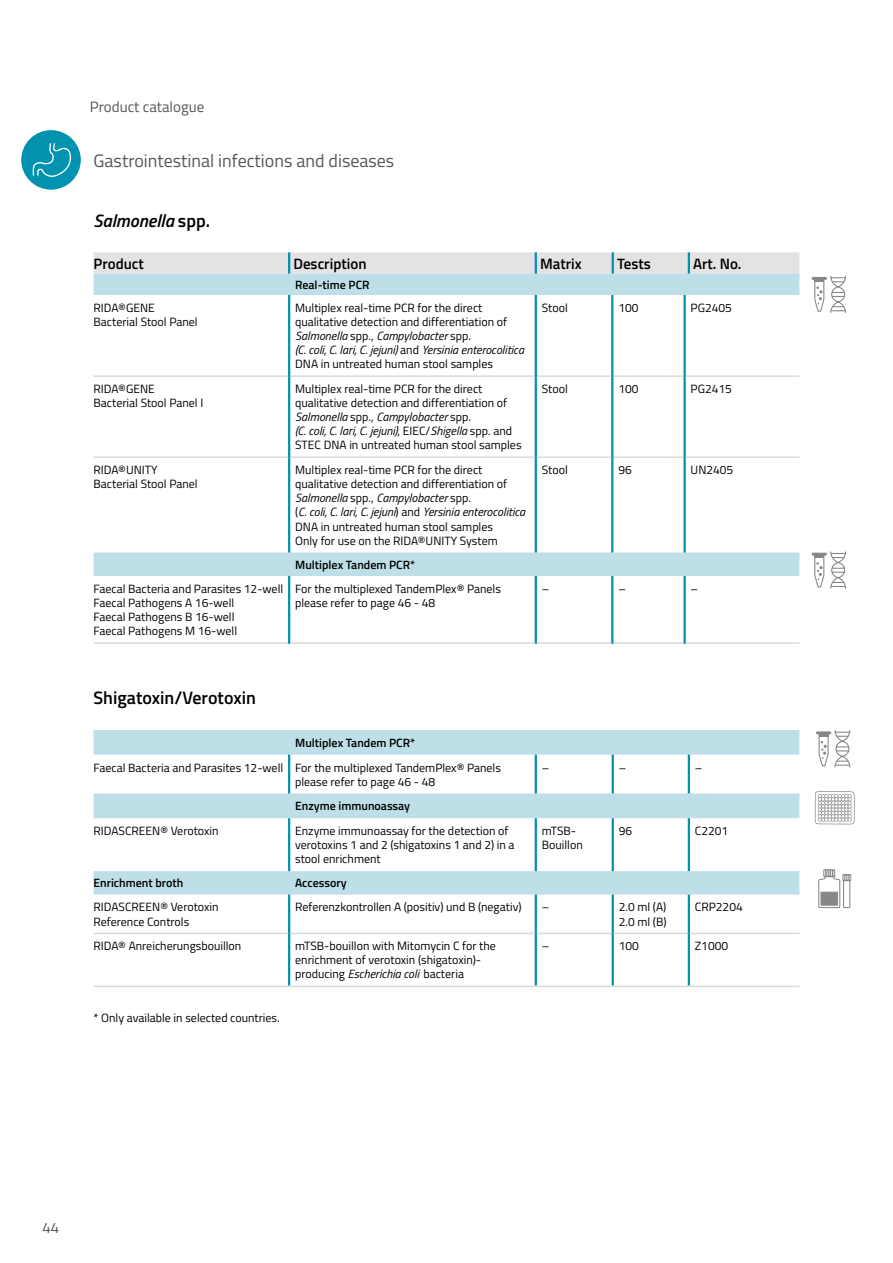
<style>
.page{position:relative;width:893px;height:1263px;background:#fff}
.page>*{position:absolute;margin:0;border:0;box-sizing:border-box;transform-origin:0 0}
.t1{font:18px "Titillium";color:#575756}
.t2{font:600 18px "Titillium";color:#000}
.t3{font:italic 600 18px "Titillium";color:#000}
.t4{font:600 15px "Titillium";color:#000}
.t5{font:15px "Titillium";color:#575756}
.t6{font:12px/14.1px "Titillium";color:#000}
.t7{font:600 12px "Titillium";color:#000}
.s1{font-style:normal}
.s2{font-style:italic}
</style>
<div class="page">
<svg style="left:94px;top:730px;width:705px;height:164px"></svg>
<hr style="left:94px;top:933px;width:194px;height:1px;background:#dadada">
<hr style="left:290px;top:933px;width:245px;height:1px;background:#dadada">
<hr style="left:537px;top:933px;width:75px;height:1px;background:#dadada">
<hr style="left:614px;top:933px;width:74px;height:1px;background:#dadada">
<hr style="left:690px;top:933px;width:109px;height:1px;background:#dadada">
<hr style="left:288px;top:755px;width:2px;height:38px;background:#0092ae">
<hr style="left:535px;top:755px;width:2px;height:38px;background:#0092ae">
<hr style="left:612px;top:755px;width:2px;height:38px;background:#0092ae">
<hr style="left:688px;top:755px;width:2px;height:38px;background:#0092ae">
<hr style="left:288px;top:818px;width:2px;height:53px;background:#0092ae">
<hr style="left:535px;top:818px;width:2px;height:53px;background:#0092ae">
<hr style="left:612px;top:818px;width:2px;height:53px;background:#0092ae">
<hr style="left:688px;top:818px;width:2px;height:53px;background:#0092ae">
<hr style="left:288px;top:894px;width:2px;height:39px;background:#0092ae">
<hr style="left:535px;top:894px;width:2px;height:39px;background:#0092ae">
<hr style="left:612px;top:894px;width:2px;height:39px;background:#0092ae">
<hr style="left:688px;top:894px;width:2px;height:39px;background:#0092ae">
<hr style="left:288px;top:933px;width:2px;height:52px;background:#0092ae">
<hr style="left:535px;top:933px;width:2px;height:52px;background:#0092ae">
<hr style="left:612px;top:933px;width:2px;height:52px;background:#0092ae">
<hr style="left:688px;top:933px;width:2px;height:52px;background:#0092ae">
<hr style="left:94px;top:985px;width:195px;height:2px;background:#dadada">
<hr style="left:289px;top:985px;width:247px;height:2px;background:#dadada">
<hr style="left:536px;top:985px;width:77px;height:2px;background:#dadada">
<hr style="left:613px;top:985px;width:76px;height:2px;background:#dadada">
<hr style="left:689px;top:985px;width:110px;height:2px;background:#dadada">
<svg style="left:818px;top:730px;width:32px;height:37px"></svg>
<hr style="left:816px;top:731px;width:15px;height:3px;background:#878787">
<svg style="left:815px;top:791px;width:40px;height:33px"></svg>
<svg style="left:823px;top:869px;width:12px;height:8px"></svg>
<svg style="left:818px;top:870px;width:33px;height:38px"></svg>
<div style="left:94px;top:252px;width:705px;height:22px;background:#e3e3e3"></div>
<hr style="left:288px;top:252px;width:2px;height:22px;background:#0092ae">
<hr style="left:535px;top:252px;width:2px;height:22px;background:#0092ae">
<hr style="left:612px;top:252px;width:2px;height:22px;background:#0092ae">
<hr style="left:688px;top:252px;width:2px;height:22px;background:#0092ae">
<svg style="left:94px;top:274px;width:705px;height:302px"></svg>
<hr style="left:94px;top:456px;width:194px;height:2px;background:#dadada">
<hr style="left:290px;top:456px;width:245px;height:2px;background:#dadada">
<hr style="left:537px;top:456px;width:74px;height:2px;background:#dadada">
<hr style="left:613px;top:456px;width:70px;height:2px;background:#dadada">
<hr style="left:686px;top:456px;width:113px;height:2px;background:#dadada">
<hr style="left:288px;top:457px;width:2px;height:95px;background:#0092ae">
<hr style="left:535px;top:457px;width:2px;height:95px;background:#0092ae">
<hr style="left:611px;top:457px;width:2px;height:95px;background:#0092ae">
<hr style="left:683px;top:457px;width:3px;height:95px;background:#0092ae">
<hr style="left:94px;top:375px;width:194px;height:2px;background:#dadada">
<hr style="left:290px;top:375px;width:245px;height:2px;background:#dadada">
<hr style="left:537px;top:375px;width:74px;height:2px;background:#dadada">
<hr style="left:613px;top:375px;width:70px;height:2px;background:#dadada">
<hr style="left:686px;top:375px;width:113px;height:2px;background:#dadada">
<hr style="left:288px;top:295px;width:2px;height:81px;background:#0092ae">
<hr style="left:535px;top:295px;width:2px;height:81px;background:#0092ae">
<hr style="left:611px;top:295px;width:2px;height:81px;background:#0092ae">
<hr style="left:683px;top:295px;width:3px;height:81px;background:#0092ae">
<hr style="left:288px;top:376px;width:2px;height:81px;background:#0092ae">
<hr style="left:535px;top:376px;width:2px;height:81px;background:#0092ae">
<hr style="left:611px;top:376px;width:2px;height:81px;background:#0092ae">
<hr style="left:683px;top:376px;width:3px;height:81px;background:#0092ae">
<hr style="left:94px;top:642px;width:194px;height:2px;background:#dadada">
<hr style="left:290px;top:642px;width:245px;height:2px;background:#dadada">
<hr style="left:537px;top:642px;width:74px;height:2px;background:#dadada">
<hr style="left:613px;top:642px;width:70px;height:2px;background:#dadada">
<hr style="left:686px;top:642px;width:113px;height:2px;background:#dadada">
<hr style="left:288px;top:576px;width:2px;height:68px;background:#0092ae">
<hr style="left:535px;top:576px;width:2px;height:68px;background:#0092ae">
<hr style="left:611px;top:576px;width:2px;height:68px;background:#0092ae">
<hr style="left:683px;top:576px;width:3px;height:68px;background:#0092ae">
<svg style="left:814px;top:276px;width:32px;height:37px"></svg>
<hr style="left:812px;top:277px;width:15px;height:3px;background:#878787">
<svg style="left:814px;top:551px;width:32px;height:38px"></svg>
<hr style="left:814px;top:554px;width:10px;height:4px;background:#878787">
<hr style="left:812px;top:553px;width:15px;height:3px;background:#878787">
<div style="left:21px;top:130px;width:60px;height:60px;background:#0092ae;border-radius:50%"></div>
<svg style="left:31px;top:143px;width:42px;height:40px"></svg>
<p class="t5" style="left:90px;top:95px;width:116px">Product catalogue</p>
<h1 class="t1" style="left:94px;top:147px;width:302px">Gastrointestinal infections and diseases</h1>
<h1 class="t3" style="left:94px;top:207px;width:118px">Salmonella <span class="s1">spp.</span></h1>
<p class="t4" style="left:94px;top:252px;width:52px">Product</p>
<p class="t4" style="left:293px;top:252px;width:75px">Description</p>
<p class="t4" style="left:540px;top:252px;width:43px">Matrix</p>
<p class="t4" style="left:617px;top:252px;width:35px">Tests</p>
<p class="t4" style="left:693px;top:252px;width:50px">Art. No.</p>
<p class="t7" style="left:295px;top:276px;width:76px">Real-time PCR</p>
<p class="t6" style="left:94px;top:300px;width:106px">RIDA®GENE<br>Bacterial Stool Panel</p>
<p class="t6" style="left:295px;top:300px;width:230px">Multiplex real-time PCR for the direct qualitative detection and differentiation of <span class="s2">Salmonella</span> spp., <span class="s2">Campylobacter</span> spp.<br><span class="s2">(C. coli, C. lari, C. jejuni)</span> and <span class="s2">Yersinia enterocolitica </span>DNA in untreated human stool samples</p>
<p class="t6" style="left:542px;top:300px;width:28px">Stool</p>
<p class="t6" style="left:618px;top:300px;width:22px">100</p>
<p class="t6" style="left:691px;top:300px;width:43px">PG2405</p>
<p class="t6" style="left:94px;top:381px;width:111px">RIDA®GENE<br>Bacterial Stool Panel I</p>
<p class="t6" style="left:295px;top:381px;width:228px">Multiplex real-time PCR for the direct qualitative detection and differentiation of <span class="s2">Salmonella</span> spp., <span class="s2">Campylobacter</span> spp.<br><span class="s2">(C. coli, C. lari, C. jejuni)</span>, EIEC/<span class="s2">Shigella</span> spp. and STEC DNA in untreated human stool samples</p>
<p class="t6" style="left:542px;top:381px;width:28px">Stool</p>
<p class="t6" style="left:618px;top:381px;width:22px">100</p>
<p class="t6" style="left:691px;top:381px;width:43px">PG2415</p>
<p class="t6" style="left:94px;top:462px;width:106px">RIDA®UNITY<br>Bacterial Stool Panel</p>
<p class="t6" style="left:295px;top:462px;width:232px">Multiplex real-time PCR for the direct qualitative detection and differentiation of <span class="s2">Salmonella</span> spp., <span class="s2">Campylobacter</span> spp.<br>(<span class="s2">C. coli, C. lari, C. jejuni</span>) and <span class="s2">Yersinia enterocolitica </span>DNA in untreated human stool samples<br>Only for use on the RIDA®UNITY System</p>
<p class="t6" style="left:542px;top:462px;width:28px">Stool</p>
<p class="t6" style="left:618px;top:462px;width:15px">96</p>
<p class="t6" style="left:691px;top:462px;width:44px">UN2405</p>
<p class="t7" style="left:295px;top:555px;width:122px">Multiplex Tandem PCR*</p>
<p class="t6" style="left:94px;top:581px;width:191px">Faecal Bacteria and Parasites 12-well<br>Faecal Pathogens A 16-well<br>Faecal Pathogens B 16-well<br>Faecal Pathogens M 16-well</p>
<p class="t6" style="left:295px;top:581px;width:207px">For the multiplexed TandemPlex® Panels please refer to page 46 - 48</p>
<p class="t6" style="left:542px;top:581px;width:9px">–</p>
<p class="t6" style="left:618px;top:581px;width:9px">–</p>
<p class="t6" style="left:691px;top:581px;width:9px">–</p>
<h1 class="t2" style="left:94px;top:684px;width:164px">Shigatoxin/Verotoxin</h1>
<p class="t7" style="left:295px;top:734px;width:122px">Multiplex Tandem PCR*</p>
<p class="t6" style="left:295px;top:760px;width:207px;text-indent:-202px">Faecal Bacteria and Parasites 12-well For the multiplexed TandemPlex® Panels please refer to page 46 - 48</p>
<p class="t6" style="left:542px;top:760px;width:9px">–</p>
<p class="t6" style="left:619px;top:760px;width:9px">–</p>
<p class="t6" style="left:695px;top:760px;width:9px">–</p>
<p class="t7" style="left:295px;top:797px;width:117px">Enzyme immunoassay</p>
<p class="t6" style="left:94px;top:823px;width:127px">RIDASCREEN® Verotoxin</p>
<p class="t6" style="left:295px;top:823px;width:221px">Enzyme immunoassay for the detection of verotoxins 1 and 2 (shigatoxins 1 and 2) in a stool enrichment</p>
<p class="t6" style="left:542px;top:823px;width:43px">mTSB-<br>Bouillon</p>
<p class="t6" style="left:619px;top:823px;width:15px">96</p>
<p class="t6" style="left:695px;top:823px;width:35px">C2201</p>
<p class="t7" style="left:94px;top:874px;width:91px">Enrichment broth</p>
<p class="t7" style="left:295px;top:874px;width:53px">Accessory</p>
<p class="t6" style="left:94px;top:900px;width:127px">RIDASCREEN® Verotoxin<br>Reference Controls</p>
<p class="t6" style="left:295px;top:900px;width:228px">Referenzkontrollen A (positiv) und B (negativ)</p>
<p class="t6" style="left:542px;top:900px;width:9px">–</p>
<p class="t6" style="left:619px;top:900px;width:49px">2.0 ml (A)<br>2.0 ml (B)</p>
<p class="t6" style="left:695px;top:900px;width:49px">CRP2204</p>
<p class="t6" style="left:94px;top:938px;width:149px">RIDA® Anreicherungsbouillon</p>
<p class="t6" style="left:295px;top:938px;width:202px">mTSB-bouillon with Mitomycin C for the enrichment of verotoxin (shigatoxin)- producing <span class="s2">Escherichia coli</span> bacteria</p>
<p class="t6" style="left:542px;top:938px;width:9px">–</p>
<p class="t6" style="left:619px;top:938px;width:22px">100</p>
<p class="t6" style="left:695px;top:938px;width:35px">Z1000</p>
<p class="t6" style="left:94px;top:1010px;width:188px">* Only available in selected countries.</p>
<p class="t5" style="left:43px;top:1217px;width:18px">44</p>
</div>
